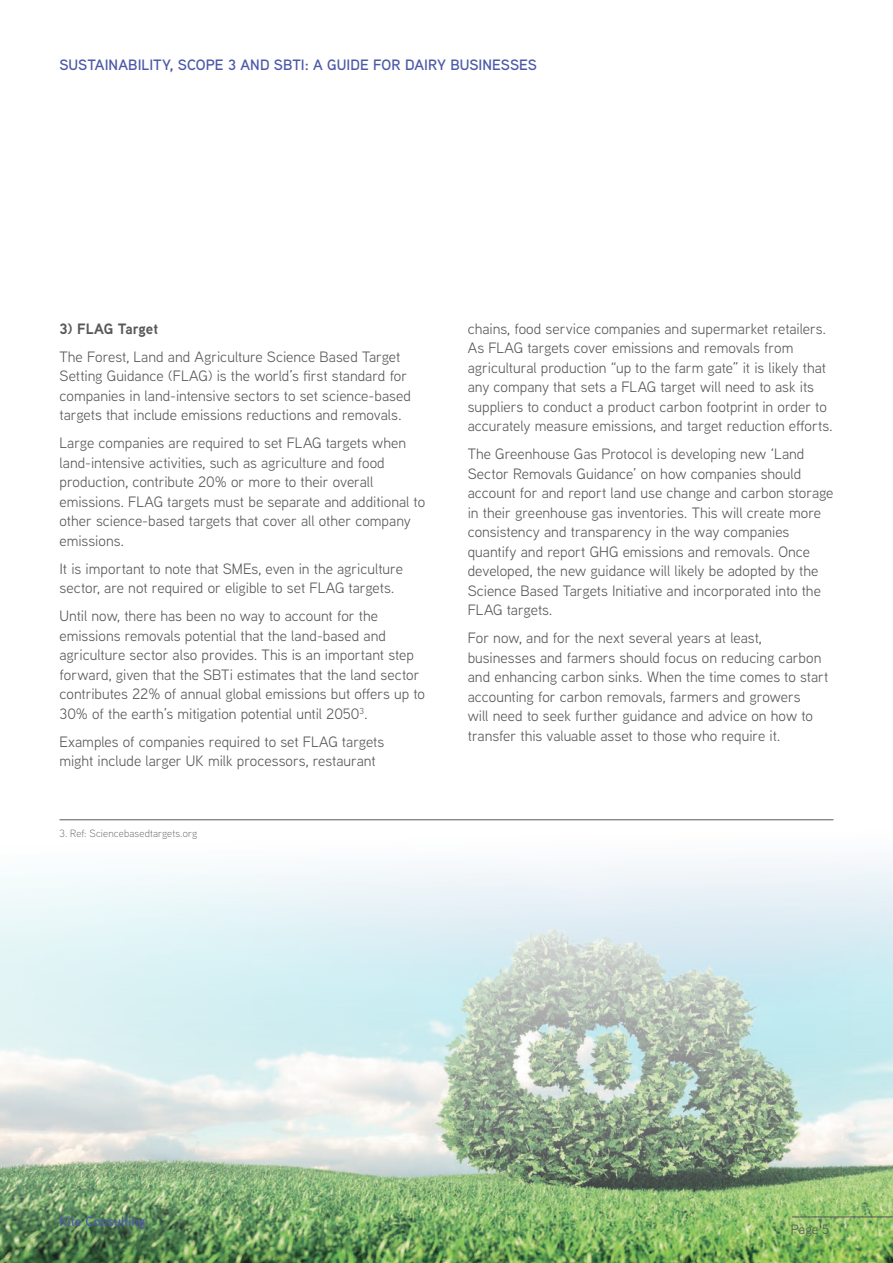
<style>
.page{position:relative;width:893px;height:1263px;background:#fff}
.page>*{position:absolute;margin:0;border:0;box-sizing:border-box;transform-origin:0 0}
.Body{font:15px/19.5px "Aaux Next";color:#57585a}
.t1{font:600 15px "Aaux Next";color:#4c59a7}
.Body-2{font:700 15px "Aaux Next";letter-spacing:-.005em;color:#57585a}
.t2{font:600 13.5px "Aaux Next";letter-spacing:.005em;color:#4c59a7}
.Body-3{font:13.5px "Aaux Next";color:#57585a}
.footnotes{font:300 10.5px "Aaux Next";letter-spacing:.01em;color:#57585a}
</style>
<div class="page">
<img style="left:0;top:819px;width:893px;height:444px">
<hr style="left:60px;top:819px;width:773px;height:1px;background:#57585a">
<hr style="left:792px;top:1217px;width:101px;height:1px;background:#57585a">
<p class="t1" style="left:60px;top:54px;width:479px">SUSTAINABILITY, SCOPE 3 AND SBTI: A GUIDE FOR DAIRY BUSINESSES</p>
<p class="Body-2" style="left:60px;top:318px;width:100px">3) FLAG Target</p>
<p class="Body" style="left:60px;top:346px;width:353px">The Forest, Land and Agriculture Science Based Target Setting Guidance (FLAG) is the world’s first standard for companies in land-intensive sectors to set science-based targets that include emissions reductions and removals.</p>
<p class="Body" style="left:60px;top:433px;width:367px">Large companies are required to set FLAG targets when land-intensive activities, such as agriculture and food production, contribute 20% or more to their overall emissions. FLAG targets must be separate and additional to other science-based targets that cover all other company emissions.</p>
<p class="Body" style="left:60px;top:558px;width:345px">It is important to note that SMEs, even in the agriculture sector, are not required or eligible to set FLAG targets.</p>
<p class="Body" style="left:60px;top:606px;width:367px">Until now, there has been no way to account for the emissions removals potential that the land-based and agriculture sector also provides. This is an important step forward, given that the SBTi estimates that the land sector contributes 22% of annual global emissions but offers up to 30% of the earth’s mitigation potential until 2050<sup>3</sup>.</p>
<p class="Body" style="left:60px;top:731px;width:326px">Examples of companies required to set FLAG targets might include larger UK milk processors, restaurant</p>
<p class="footnotes" style="left:60px;top:826px;width:139px">3. Ref: Sciencebasedtargets.org</p>
<p class="Body" style="left:468px;top:318px;width:366px">chains, food service companies and supermarket retailers.<br>As FLAG targets cover emissions and removals from agricultural production “up to the farm gate” it is likely that any company that sets a FLAG target will need to ask its suppliers to conduct a product carbon footprint in order to accurately measure emissions, and target reduction efforts.</p>
<p class="Body" style="left:468px;top:444px;width:367px">The Greenhouse Gas Protocol is developing new ‘Land Sector Removals Guidance’ on how companies should account for and report land use change and carbon storage in their greenhouse gas inventories. This will create more consistency and transparency in the way companies quantify and report GHG emissions and removals. Once developed, the new guidance will likely be adopted by the Science Based Targets Initiative and incorporated into the FLAG targets.</p>
<p class="Body" style="left:468px;top:628px;width:362px">For now, and for the next several years at least, businesses and farmers should focus on reducing carbon and enhancing carbon sinks. When the time comes to start accounting for carbon removals, farmers and growers<br>will need to seek further guidance and advice on how to transfer this valuable asset to those who require it.</p>
<p class="t2" style="left:60px;top:1211px;width:87px">Kite Consulting</p>
<p class="Body-3" style="left:791px;top:1220px;width:40px">Page 5</p>
</div>
